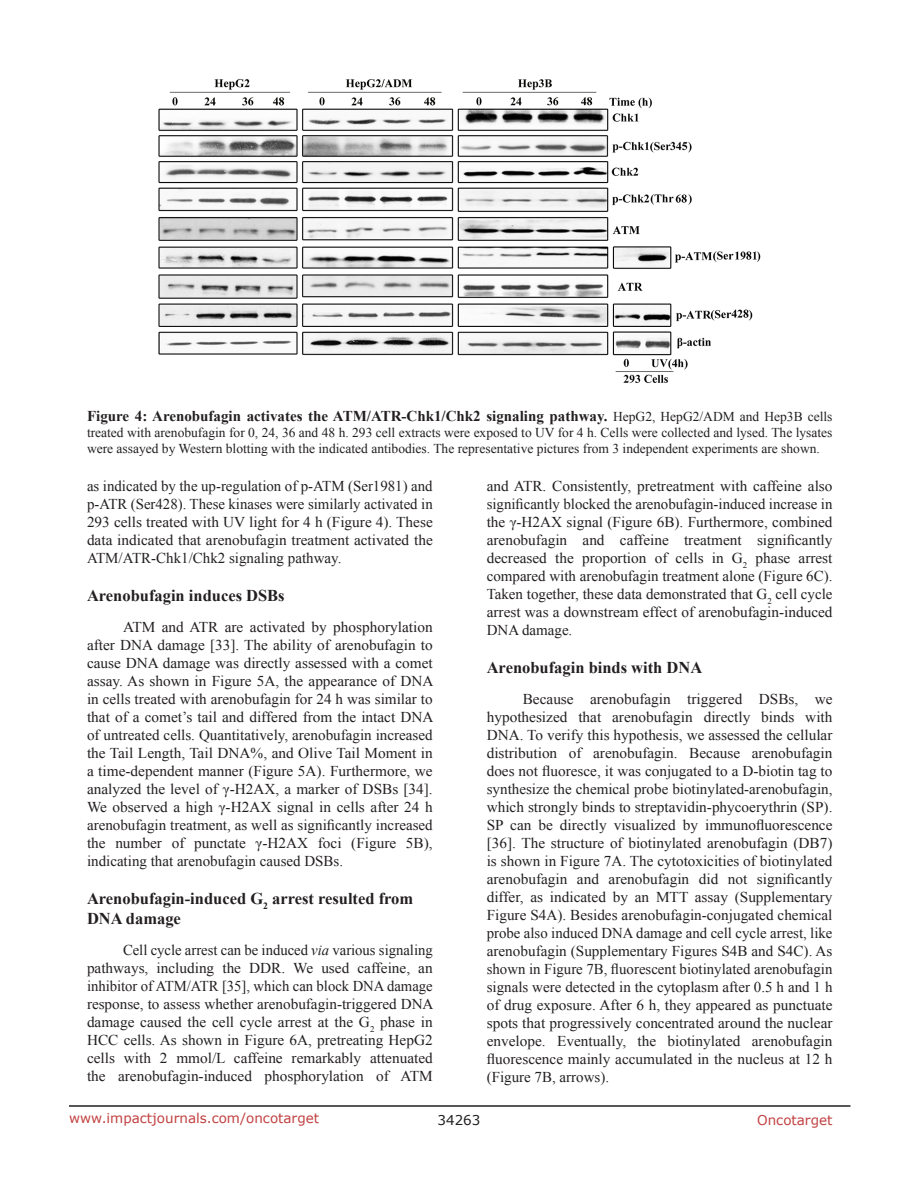
<style>
.page{position:relative;width:918px;height:1188px;background:#fff}
.page>*{position:absolute;margin:0;border:0;box-sizing:border-box;transform-origin:0 0}
.SubHeading{font:700 16.5px/19.8px "Times New Roman";color:#231f20}
.BodyText{font:15px/18px "Times New Roman";color:#231f20;text-align:justify}
.FigureText{font:700 15px "Times New Roman";color:#231f20}
.FigureText-2{font:13.5px/16.2px "Times New Roman";color:#231f20}
.t1{font:13.5px "Verdana";color:#c24141}
.t2{font:13.5px "Verdana";color:#231f20}
.s1{font-weight:400;font-size:13.5px}
.s2{font-style:italic}
</style>
<div class="page">
<hr style="left:69px;top:1105px;width:781px;height:2px;background:#231f20">
<img style="left:158px;top:79px;width:603px;height:305px">
<p class="FigureText" style="left:87px;top:406px;width:747px">Figure 4: Arenobufagin activates the ATM/ATR-Chk1/Chk2 signaling pathway. <span class="s1">HepG2, HepG2/ADM and Hep3B cells</span></p>
<p class="FigureText-2" style="left:87px;top:424px;width:747px">treated with arenobufagin for 0, 24, 36 and 48 h. 293 cell extracts were exposed to UV for 4 h. Cells were collected and lysed. The lysates were assayed by Western blotting with the indicated antibodies. The representative pictures from 3 independent experiments are shown.</p>
<p class="BodyText" style="left:87px;top:477px;width:347px">as indicated by the up-regulation of p-ATM (Ser1981) and p-ATR (Ser428). These kinases were similarly activated in 293 cells treated with UV light for 4 h (Figure 4). These data indicated that arenobufagin treatment activated the ATM/ATR-Chk1/Chk2 signaling pathway.</p>
<p class="SubHeading" style="left:87px;top:585px;width:199px">Arenobufagin induces DSBs</p>
<p class="BodyText" style="left:87px;top:618px;width:348px;text-indent:36px">ATM and ATR are activated by phosphorylation after DNA damage [33]. The ability of arenobufagin to cause DNA damage was directly assessed with a comet assay. As shown in Figure 5A, the appearance of DNA in cells treated with arenobufagin for 24 h was similar to that of a comet’s tail and differed from the intact DNA of untreated cells. Quantitatively, arenobufagin increased the Tail Length, Tail DNA%, and Olive Tail Moment in a time-dependent manner (Figure 5A). Furthermore, we analyzed the level of γ-H2AX, a marker of DSBs [34].<br>We observed a high γ-H2AX signal in cells after 24 h arenobufagin treatment, as well as significantly increased the number of punctate γ-H2AX foci (Figure 5B), indicating that arenobufagin caused DSBs.</p>
<p class="SubHeading" style="left:87px;top:888px;width:328px">Arenobufagin-induced G<sub>2</sub> arrest resulted from<br>DNA damage</p>
<p class="BodyText" style="left:87px;top:941px;width:348px;text-indent:36px">Cell cycle arrest can be induced <span class="s2">via</span> various signaling pathways, including the DDR. We used caffeine, an inhibitor of ATM/ATR [35], which can block DNA damage response, to assess whether arenobufagin-triggered DNA damage caused the cell cycle arrest at the G<sub>2</sub> phase in HCC cells. As shown in Figure 6A, pretreating HepG2 cells with 2 mmol/L caffeine remarkably attenuated the arenobufagin-induced phosphorylation of ATM</p>
<p class="BodyText" style="left:487px;top:477px;width:347px">and ATR. Consistently, pretreatment with caffeine also significantly blocked the arenobufagin-induced increase in the γ-H2AX signal (Figure 6B). Furthermore, combined arenobufagin and caffeine treatment significantly decreased the proportion of cells in G<sub>2</sub> phase arrest compared with arenobufagin treatment alone (Figure 6C).<br>Taken together, these data demonstrated that G<sub>2</sub> cell cycle arrest was a downstream effect of arenobufagin-induced DNA damage.</p>
<p class="SubHeading" style="left:487px;top:657px;width:217px">Arenobufagin binds with DNA</p>
<p class="BodyText" style="left:487px;top:690px;width:347px;text-indent:36px">Because arenobufagin triggered DSBs, we hypothesized that arenobufagin directly binds with DNA. To verify this hypothesis, we assessed the cellular distribution of arenobufagin. Because arenobufagin does not fluoresce, it was conjugated to a D-biotin tag to synthesize the chemical probe biotinylated-arenobufagin, which strongly binds to streptavidin-phycoerythrin (SP).<br>SP can be directly visualized by immunofluorescence [36]. The structure of biotinylated arenobufagin (DB7) is shown in Figure 7A. The cytotoxicities of biotinylated arenobufagin and arenobufagin did not significantly differ, as indicated by an MTT assay (Supplementary Figure S4A). Besides arenobufagin-conjugated chemical probe also induced DNA damage and cell cycle arrest, like arenobufagin (Supplementary Figures S4B and S4C). As shown in Figure 7B, fluorescent biotinylated arenobufagin signals were detected in the cytoplasm after 0.5 h and 1 h of drug exposure. After 6 h, they appeared as punctuate spots that progressively concentrated around the nuclear envelope. Eventually, the biotinylated arenobufagin fluorescence mainly accumulated in the nucleus at 12 h (Figure 7B, arrows).</p>
<p class="t1" style="left:69px;top:1109px;width:252px">www.impactjournals.com/oncotarget</p>
<p class="t2" style="left:438px;top:1111px;width:44px">34263</p>
<p class="t1" style="left:757px;top:1111px;width:77px">Oncotarget</p>
</div>
